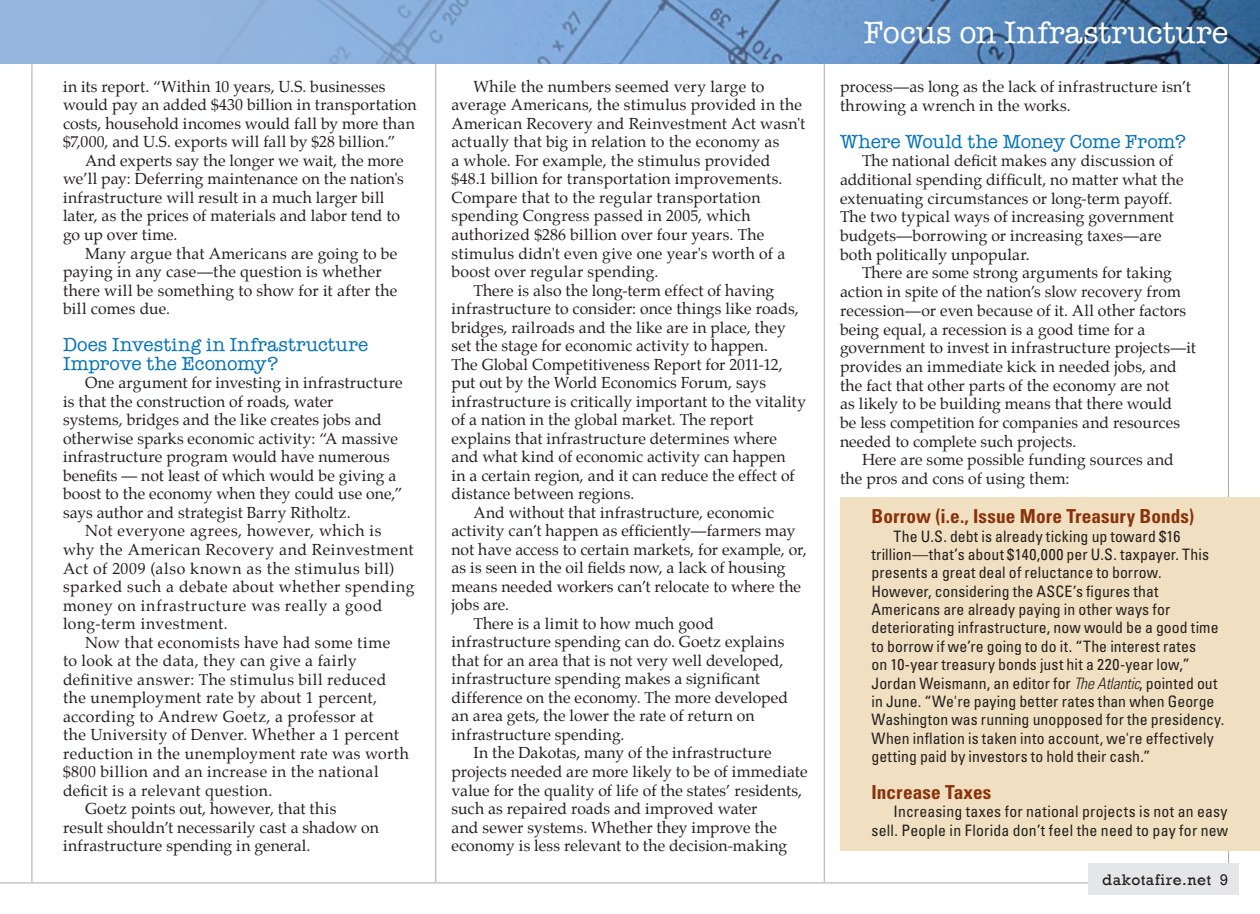
<style>
.page{position:relative;width:1260px;height:914px;background:#fff}
.page>*{position:absolute;margin:0;border:0;box-sizing:border-box;transform-origin:0 0}
.t1{font:31.5px "American Typewriter";letter-spacing:.005em;color:#fff}
.t2{font:19.25px/18.6px "American Typewriter";letter-spacing:.005em;color:#0072bb}
.t3{font:700 condensed 19.25px "Univers";letter-spacing:.005em;color:#88320a}
.t4{font:15.75px/18.6px "Palatino";letter-spacing:.01em;color:#231e1e}
.t5{font:condensed 15.75px/18.4px "Univers";letter-spacing:.005em;color:#231e1e}
.t6{font:15.75px "Palatino";letter-spacing:.03em;color:#231e1e}
.t7{font:15.75px "Palatino";letter-spacing:.035em;color:#231e1e}
.t8{font:15.75px "Palatino";letter-spacing:.045em;color:#231e1e}
.t9{font:15.75px "Palatino";letter-spacing:.04em;color:#231e1e}
.t10{font:15.75px "Rockwell";letter-spacing:.03em;color:#231e1e}
.s1{font-weight:300;font-style:italic}
</style>
<div class="page">
<hr style="left:32px;top:33px;width:1px;height:849px;background:#a6a9ac">
<hr style="left:435px;top:34px;width:1px;height:848px;background:#a6a9ac">
<hr style="left:824px;top:34px;width:1px;height:848px;background:#a6a9ac">
<hr style="left:1228px;top:35px;width:1px;height:830px;background:#a6a9ac">
<div style="left:1089px;top:863px;width:150px;height:31px;background:#e5e6e7"></div>
<hr style="left:0;top:882px;width:1088px;height:1px;background:#a6a9ac">
<div style="left:0;top:0;width:1260px;height:63px;background:#95b6df"></div>
<img style="left:238px;top:0;width:1022px;height:63px">
<div style="left:840px;top:497px;width:420px;height:353px;background:#f0dfc0"></div>
<p class="t4" style="left:63px;top:77px;width:355px">in its report. “Within 10 years, U.S. businesses would pay an added $430 billion in transportation costs, household incomes would fall by more than $7,000, and U.S. exports will fall by $28 billion.”</p>
<p class="t4" style="left:63px;top:151px;width:342px;text-indent:22px">And experts say the longer we wait, the more we’ll pay: Deferring maintenance on the nation's infrastructure will result in a much larger bill later, as the prices of materials and labor tend to go up over time.</p>
<p class="t4" style="left:63px;top:244px;width:336px;text-indent:22px">Many argue that Americans are going to be paying in any case—the question is whether there will be something to show for it after the bill comes due.</p>
<p class="t2" style="left:63px;top:335px;width:307px">Does Investing in Infrastructure<br>Improve the Economy?</p>
<p class="t4" style="left:63px;top:373px;width:341px;text-indent:22px">One argument for investing in infrastructure is that the construction of roads, water<br>systems, bridges and the like creates jobs and otherwise sparks economic activity: “A massive infrastructure program would have numerous benefits — not least of which would be giving a boost to the economy when they could use one,” says author and strategist Barry Ritholtz.</p>
<p class="t6" style="left:85px;top:518px;width:298px">Not everyone agrees, however, which is</p>
<p class="t6" style="left:63px;top:536px;width:352px">why the American Recovery and Reinvestment</p>
<p class="t8" style="left:63px;top:555px;width:333px">Act of 2009 (also known as the stimulus bill)</p>
<p class="t7" style="left:63px;top:573px;width:353px">sparked such a debate about whether spending</p>
<p class="t9" style="left:63px;top:592px;width:321px">money on infrastructure was really a good</p>
<p class="t6" style="left:63px;top:610px;width:166px">long-term investment.</p>
<p class="t4" style="left:85px;top:633px;width:307px">Now that economists have had some time</p>
<p class="t4" style="left:63px;top:651px;width:295px">to look at the data, they can give a fairly</p>
<p class="t4" style="left:63px;top:670px;width:325px">definitive answer: The stimulus bill reduced</p>
<p class="t4" style="left:63px;top:688px;width:315px">the unemployment rate by about 1 percent,</p>
<p class="t4" style="left:63px;top:707px;width:312px">according to Andrew Goetz, a professor at</p>
<p class="t4" style="left:63px;top:725px;width:337px">the University of Denver. Whether a 1 percent</p>
<p class="t4" style="left:63px;top:744px;width:348px">reduction in the unemployment rate was worth</p>
<p class="t7" style="left:63px;top:758px;width:317px">$800 billion and an increase in the national</p>
<p class="t4" style="left:63px;top:781px;width:211px">deficit is a relevant question.</p>
<p class="t4" style="left:85px;top:799px;width:253px">Goetz points out, however, that this</p>
<p class="t4" style="left:63px;top:818px;width:317px">result shouldn’t necessarily cast a shadow on</p>
<p class="t4" style="left:63px;top:836px;width:249px">infrastructure spending in general.</p>
<p class="t4" style="left:474px;top:77px;width:293px">While the numbers seemed very large to</p>
<p class="t4" style="left:452px;top:96px;width:352px">average Americans, the stimulus provided in the</p>
<p class="t4" style="left:452px;top:114px;width:355px">American Recovery and Reinvestment Act wasn't</p>
<p class="t4" style="left:452px;top:133px;width:329px">actually that big in relation to the economy as</p>
<p class="t4" style="left:452px;top:151px;width:320px">a whole. For example, the stimulus provided</p>
<p class="t4" style="left:452px;top:170px;width:332px">$48.1 billion for transportation improvements.</p>
<p class="t4" style="left:452px;top:188px;width:311px">Compare that to the regular transportation</p>
<p class="t4" style="left:452px;top:207px;width:301px">spending Congress passed in 2005, which</p>
<p class="t4" style="left:452px;top:225px;width:314px">authorized $286 billion over four years. The</p>
<p class="t4" style="left:452px;top:244px;width:335px">stimulus didn't even give one year's worth of a</p>
<p class="t4" style="left:452px;top:262px;width:208px">boost over regular spending.</p>
<p class="t4" style="left:474px;top:281px;width:302px">There is also the long-term effect of having</p>
<p class="t4" style="left:452px;top:299px;width:349px">infrastructure to consider: once things like roads,</p>
<p class="t4" style="left:452px;top:318px;width:336px">bridges, railroads and the like are in place, they</p>
<p class="t4" style="left:452px;top:336px;width:318px">set the stage for economic activity to happen.</p>
<p class="t4" style="left:452px;top:355px;width:333px">The Global Competitiveness Report for 2011-12,</p>
<p class="t4" style="left:452px;top:373px;width:316px">put out by the World Economics Forum, says</p>
<p class="t4" style="left:452px;top:392px;width:356px">infrastructure is critically important to the vitality</p>
<p class="t4" style="left:452px;top:410px;width:304px">of a nation in the global market. The report</p>
<p class="t4" style="left:452px;top:429px;width:327px">explains that infrastructure determines where</p>
<p class="t4" style="left:452px;top:447px;width:336px">and what kind of economic activity can happen</p>
<p class="t4" style="left:452px;top:466px;width:345px">in a certain region, and it can reduce the effect of</p>
<p class="t4" style="left:452px;top:484px;width:184px">distance between regions.</p>
<p class="t4" style="left:474px;top:503px;width:302px">And without that infrastructure, economic</p>
<p class="t4" style="left:452px;top:521px;width:346px">activity can’t happen as efficiently—farmers may</p>
<p class="t4" style="left:452px;top:540px;width:357px">not have access to certain markets, for example, or,</p>
<p class="t4" style="left:452px;top:558px;width:336px">as is seen in the oil fields now, a lack of housing</p>
<p class="t4" style="left:452px;top:577px;width:351px">means needed workers can’t relocate to where the</p>
<p class="t4" style="left:452px;top:595px;width:59px">jobs are.</p>
<p class="t4" style="left:474px;top:614px;width:242px">There is a limit to how much good</p>
<p class="t4" style="left:452px;top:632px;width:334px">infrastructure spending can do. Goetz explains</p>
<p class="t4" style="left:452px;top:651px;width:333px">that for an area that is not very well developed,</p>
<p class="t4" style="left:452px;top:669px;width:310px">infrastructure spending makes a significant</p>
<p class="t4" style="left:452px;top:688px;width:338px">difference on the economy. The more developed</p>
<p class="t4" style="left:452px;top:706px;width:305px">an area gets, the lower the rate of return on</p>
<p class="t4" style="left:452px;top:725px;width:174px">infrastructure spending.</p>
<p class="t4" style="left:474px;top:743px;width:300px">In the Dakotas, many of the infrastructure</p>
<p class="t4" style="left:452px;top:762px;width:358px">projects needed are more likely to be of immediate</p>
<p class="t4" style="left:452px;top:780px;width:352px">value for the quality of life of the states’ residents,</p>
<p class="t4" style="left:452px;top:799px;width:307px">such as repaired roads and improved water</p>
<p class="t4" style="left:452px;top:817px;width:327px">and sewer systems. Whether they improve the</p>
<p class="t4" style="left:452px;top:836px;width:337px">economy is less relevant to the decision-making</p>
<h1 class="t1" style="left:864px;top:8px;width:366px">Focus on Infrastructure</h1>
<p class="t4" style="left:840px;top:77px;width:352px">process—as long as the lack of infrastructure isn’t throwing a wrench in the works.</p>
<p class="t2" style="left:840px;top:131px;width:348px">Where Would the Money Come From?</p>
<p class="t4" style="left:840px;top:152px;width:345px;text-indent:22px">The national deficit makes any discussion of additional spending difficult, no matter what the extenuating circumstances or long-term payoff.<br>The two typical ways of increasing government budgets—borrowing or increasing taxes—are both politically unpopular.</p>
<p class="t4" style="left:840px;top:264px;width:357px;text-indent:22px">There are some strong arguments for taking action in spite of the nation’s slow recovery from recession—or even because of it. All other factors being equal, a recession is a good time for a government to invest in infrastructure projects—it provides an immediate kick in needed jobs, and the fact that other parts of the economy are not<br>as likely to be building means that there would<br>be less competition for companies and resources needed to complete such projects.</p>
<p class="t4" style="left:840px;top:450px;width:335px;text-indent:22px">Here are some possible funding sources and the pros and cons of using them:</p>
<p class="t3" style="left:872px;top:504px;width:324px">Borrow (i.e., Issue More Treasury Bonds)</p>
<p class="t5" style="left:872px;top:526px;width:354px;text-indent:22px">The U.S. debt is already ticking up toward $16 trillion—that’s about $140,000 per U.S. taxpayer. This presents a great deal of reluctance to borrow.<br>However, considering the ASCE’s figures that Americans are already paying in other ways for deteriorating infrastructure, now would be a good time to borrow if we’re going to do it. “The interest rates<br>on 10-year treasury bonds just hit a 220-year low,” Jordan Weismann, an editor for <span class="s1">The Atlantic</span>, pointed out in June. “We're paying better rates than when George Washington was running unopposed for the presidency.<br>When inflation is taken into account, we're effectively getting paid by investors to hold their cash.”</p>
<p class="t3" style="left:872px;top:780px;width:121px">Increase Taxes</p>
<p class="t5" style="left:872px;top:802px;width:358px;text-align:right">Increasing taxes for national projects is not an easy sell. People in Florida don’t feel the need to pay for new</p>
<p class="t10" style="left:1102px;top:870px;width:128px">dakotafire.net 9</p>
</div>
